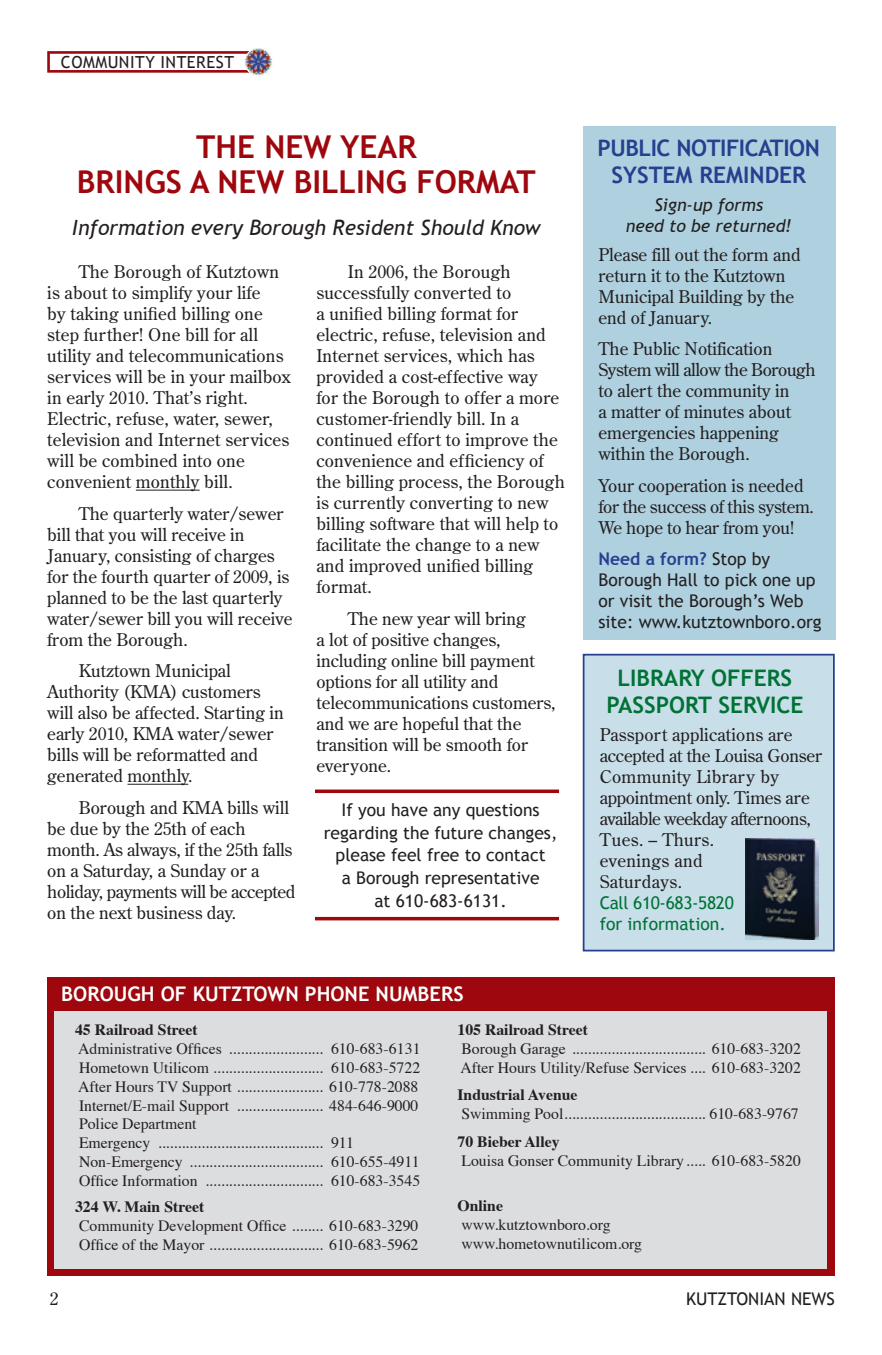
<style>
.page{position:relative;width:882px;height:1355px;background:#fff}
.page>*{position:absolute;margin:0;border:0;box-sizing:border-box;transform-origin:0 0}
.t1{font:700 31.5px/35px "Trebuchet MS";color:#9d070d;text-align:center}
.t2{font:700 22.75px/26.2px "Trebuchet MS";letter-spacing:-.02em;color:#25408f;text-align:center}
.t3{font:700 22.75px/26.2px "Trebuchet MS";color:#007236;text-align:center}
.t4{font:italic 21px "Trebuchet MS";color:#231f20}
.t5{font:700 20.12px "Trebuchet MS";color:#fff}
.t6{font:17.5px/21px "Century Old Style Std";color:#231f20}
.t7{font:17.5px/22.8px "Trebuchet MS";color:#231f20}
.t8{font:17.5px/21px "Trebuchet MS";color:#007236}
.t9{font:italic 17.5px/21px "Trebuchet MS";color:#231f20;text-align:center}
.t10{font:16.62px "Trebuchet MS";letter-spacing:.03em;color:#231f20}
.t11{font:15.75px/18.9px "Times";color:#231f20}
.t12{font:700 15.75px "Times";color:#231f20}
.s1{font-weight:700;color:#25408f}
</style>
<div class="page">
<div style="left:47px;top:51px;width:207px;height:22px;border:3px solid #9d070d"></div>
<img style="left:245px;top:47px;width:29px;height:29px;border-radius:50%">
<div style="left:583px;top:126px;width:252px;height:513px;background:#afd0df"></div>
<hr style="left:136px;top:490px;width:64px;height:1px;background:#231f20">
<hr style="left:128px;top:784px;width:60px;height:1px;background:#231f20">
<div style="left:47px;top:976px;width:788px;height:299px;background:#9d070d"></div>
<div style="left:54px;top:1011px;width:773px;height:257px;background:#dcdddf"></div>
<svg style="left:315px;top:789px;width:244px;height:4px"></svg>
<div style="left:584px;top:654px;width:250px;height:296px;background:#c8dfe9"></div>
<div style="left:583px;top:654px;width:252px;height:297px;border:2px solid #25408f"></div>
<hr style="left:315px;top:917px;width:244px;height:3px;background:#9d070d">
<img style="left:746px;top:838px;width:73px;height:101px">
<p class="t10" style="left:61px;top:52px;width:175px">COMMUNITY INTEREST</p>
<h1 class="t1" style="left:77px;top:129px;width:461px">THE NEW YEAR<br>BRINGS A NEW BILLING FORMAT</h1>
<p class="t4" style="left:72px;top:215px;width:470px">Information every Borough Resident Should Know</p>
<p class="t6" style="left:316px;top:261px;width:250px;text-indent:32px">In 2006, the Borough successfully converted to<br>a unified billing format for electric, refuse, television and<br>Internet services, which has provided a cost-effective way<br>for the Borough to offer a more customer-friendly bill. In a continued effort to improve the convenience and efficiency of the billing process, the Borough is currently converting to new billing software that will help to facilitate the change to a new and improved unified billing format.</p>
<p class="t6" style="left:316px;top:608px;width:241px;text-indent:32px">The new year will bring<br>a lot of positive changes, including online bill payment options for all utility and telecommunications customers, and we are hopeful that the transition will be smooth for everyone.</p>
<p class="t7" style="left:324px;top:798px;width:235px;text-align:center">If you have any questions regarding the future changes, please feel free to contact<br>a Borough representative<br>at 610-683-6131.</p>
<p class="t6" style="left:47px;top:261px;width:245px;text-indent:32px">The Borough of Kutztown is about to simplify your life<br>by taking unified billing one step further! One bill for all utility and telecommunications services will be in your mailbox in early 2010. That’s right.<br>Electric, refuse, water, sewer, television and Internet services will be combined into one convenient monthly bill.</p>
<p class="t6" style="left:47px;top:503px;width:247px;text-indent:32px">The quarterly water/sewer bill that you will receive in<br>January, consisting of charges for the fourth quarter of 2009, is planned to be the last quarterly water/sewer bill you will receive from the Borough.</p>
<p class="t6" style="left:47px;top:660px;width:238px;text-indent:32px">Kutztown Municipal<br>Authority (KMA) customers will also be affected. Starting in early 2010, KMA water/sewer bills will be reformatted and generated monthly.</p>
<p class="t6" style="left:47px;top:797px;width:250px;text-indent:32px">Borough and KMA bills will be due by the 25th of each month. As always, if the 25th falls on a Saturday, a Sunday or a holiday, payments will be accepted on the next business day.</p>
<h2 class="t2" style="left:598px;top:135px;width:224px">PUBLIC NOTIFICATION<br>SYSTEM REMINDER</h2>
<p class="t9" style="left:626px;top:194px;width:168px">Sign-up forms<br>need to be returned!</p>
<p class="t6" style="left:598px;top:243px;width:204px">Please fill out the form and return it to the Kutztown<br>Municipal Building by the end of January.</p>
<p class="t6" style="left:598px;top:338px;width:219px">The Public Notification<br>System will allow the Borough to alert the community in<br>a matter of minutes about emergencies happening within the Borough.</p>
<p class="t6" style="left:598px;top:474px;width:217px">Your cooperation is needed for the success of this system.<br>We hope to hear from you!</p>
<p class="t7" style="left:598px;top:549px;width:225px;line-height:21px"><span class="s1">Need a form?</span> Stop by<br>Borough Hall to pick one up or visit the Borough’s Web site: www.kutztownboro.org</p>
<h2 class="t3" style="left:606px;top:665px;width:199px">LIBRARY OFFERS<br>PASSPORT SERVICE</h2>
<p class="t6" style="left:600px;top:724px;width:224px">Passport applications are accepted at the Louisa Gonser<br>Community Library by appointment only. Times are available weekday afternoons,<br>Tues. – Thurs.<br>evenings and<br>Saturdays.</p>
<p class="t8" style="left:600px;top:892px;width:136px">Call 610-683-5820 for information.</p>
<p class="t5" style="left:61px;top:980px;width:404px">BOROUGH OF KUTZTOWN PHONE NUMBERS</p>
<p class="t12" style="left:75px;top:1014px;width:124px">45 Railroad Street</p>
<p class="t11" style="left:78px;top:1037px;width:344px">Administrative Offices ........................ 610-683-6131<br>Hometown Utilicom ............................ 610-683-5722<br>After Hours TV Support ...................... 610-778-2088<br>Internet/E-mail Support ...................... 484-646-9000<br>Police Department<br>Emergency .......................................... 911<br>Non-Emergency .................................. 610-655-4911<br>Office Information .............................. 610-683-3545</p>
<p class="t12" style="left:75px;top:1191px;width:131px">324 W. Main Street</p>
<p class="t11" style="left:79px;top:1214px;width:341px">Community Development Office ........ 610-683-3290<br>Office of the Mayor ............................. 610-683-5962</p>
<p class="t12" style="left:458px;top:1014px;width:132px">105 Railroad Street</p>
<p class="t11" style="left:461px;top:1037px;width:342px">Borough Garage .................................. 610-683-3202<br>After Hours Utility/Refuse Services .... 610-683-3202</p>
<p class="t12" style="left:458px;top:1080px;width:122px">Industrial Avenue</p>
<p class="t11" style="left:461px;top:1103px;width:339px">Swimming Pool .................................... 610-683-9767</p>
<p class="t12" style="left:458px;top:1126px;width:104px">70 Bieber Alley</p>
<p class="t11" style="left:461px;top:1149px;width:341px">Louisa Gonser Community Library ..... 610-683-5820</p>
<p class="t12" style="left:458px;top:1190px;width:47px">Online</p>
<p class="t11" style="left:461px;top:1213px;width:182px">www.kutztownboro.org www.hometownutilicom.org</p>
<p class="t6" style="left:50px;top:1288px;width:10px">2</p>
<p class="t7" style="left:686px;top:1287px;width:150px">KUTZTONIAN NEWS</p>
</div>
